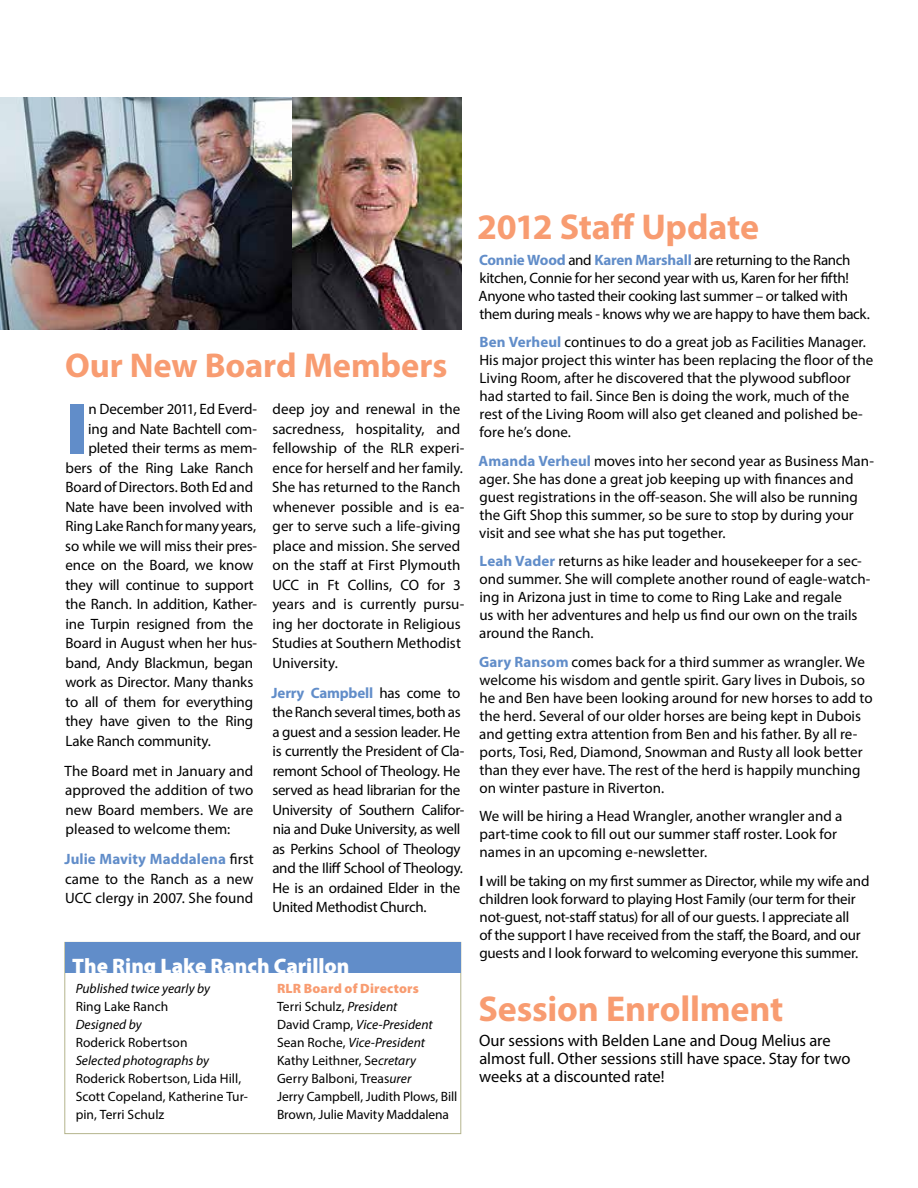
<style>
.page{position:relative;width:918px;height:1188px;background:#fff}
.page>*{position:absolute;margin:0;border:0;box-sizing:border-box;transform-origin:0 0}
.t1{font:900 72.9px "Myriad Pro";color:#618dc9}
.t2{font:700 36px "Myriad Pro";letter-spacing:-.005em;color:#f89c71}
.t3{font:700 34.5px "Myriad Pro";letter-spacing:-.005em;color:#f89c71}
.t4{font:900 21px "Myriad Pro";color:#fff}
.t5{font:16.5px/18px "Myriad Pro";letter-spacing:-.005em;color:#000}
.t6{font:15px/19.5px "Myriad Pro";letter-spacing:-.005em;color:#000}
.t7{font:13.5px/18px "Myriad Pro";color:#000}
.t8{font:italic 13.5px "Myriad Pro";letter-spacing:.005em;color:#000}
.s1{font-weight:700;color:#618dc9}
.s2{font-weight:900;color:#f89c71}
.s3{font-style:italic}
.s4{font-weight:600}
</style>
<div class="page">
<img style="left:0;top:98px;width:461px;height:232px">
<div style="left:65px;top:942px;width:396px;height:31px;background:#618dc9"></div>
<h3 class="t3" style="left:65px;top:343px;width:384px">Our New Board Members</h3>
<h1 class="t1" style="left:66px;top:380px;width:24px">I</h1>
<p class="t6" style="left:88px;top:399px;width:170px">n December 2011, Ed Everd-</p>
<p class="t6" style="left:272px;top:399px;width:194px">deep joy and renewal in the sacredness, hospitality, and fellowship of the RLR experi&shy;ence for herself and her family.<br>She has returned to the Ranch whenever possible and is ea&shy;ger to serve such a life-giving place and mission. She served on the staff at First Plymouth<br>UCC in Ft Collins, CO for 3 years and is currently pursu&shy;ing her doctorate in Religious<br>Studies at Southern Methodist<br>University.</p>
<p class="t6" style="left:272px;top:683px;width:194px"><span class="s1">Jerry Campbell</span> has come to the Ranch several times, both as a guest and a session leader. He is currently the President of Cla&shy;remont School of Theology. He served as head librarian for the<br>University of Southern Califor&shy;nia and Duke University, as well as Perkins School of Theology and the Iliff School of Theology.<br>He is an ordained Elder in the<br>United Methodist Church.</p>
<p class="t6" style="left:88px;top:419px;width:170px">ing and Nate Bachtell com-</p>
<p class="t6" style="left:88px;top:438px;width:170px">pleted their terms as mem-</p>
<p class="t6" style="left:66px;top:458px;width:189px">bers of the Ring Lake Ranch</p>
<p class="t6" style="left:65px;top:477px;width:189px">Board of Directors. Both Ed and</p>
<p class="t6" style="left:65px;top:497px;width:189px">Nate have been involved with</p>
<p class="t6" style="left:65px;top:516px;width:192px">Ring Lake Ranch for many years,</p>
<p class="t6" style="left:65px;top:536px;width:194px">so while we will miss their pres-</p>
<p class="t6" style="left:65px;top:555px;width:190px">ence on the Board, we know</p>
<p class="t6" style="left:66px;top:575px;width:190px">they will continue to support</p>
<p class="t6" style="left:66px;top:594px;width:193px">the Ranch. In addition, Kather-</p>
<p class="t6" style="left:65px;top:614px;width:189px">ine Turpin resigned from the</p>
<p class="t6" style="left:65px;top:633px;width:193px">Board in August when her hus-</p>
<p class="t6" style="left:66px;top:653px;width:189px">band, Andy Blackmun, began</p>
<p class="t6" style="left:65px;top:672px;width:189px">work as Director. Many thanks</p>
<p class="t6" style="left:65px;top:692px;width:189px">to all of them for everything</p>
<p class="t6" style="left:65px;top:711px;width:189px">they have given to the Ring</p>
<p class="t6" style="left:65px;top:731px;width:147px">Lake Ranch community.</p>
<p class="t6" style="left:64px;top:761px;width:190px;text-align:justify">The Board met in January and approved the addition of two new Board members. We are pleased to welcome them:</p>
<p class="t6" style="left:64px;top:849px;width:191px;text-align:justify"><span class="s1">Julie Mavity Maddalena</span> first came to the Ranch as a new UCC clergy in 2007. She found</p>
<h3 class="t4" style="left:72px;top:951px;width:279px">The Ring Lake Ranch Carillon</h3>
<p class="t8" style="left:76px;top:981px;width:136px">Published twice yearly by</p>
<p class="t7" style="left:76px;top:998px;width:94px">Ring Lake Ranch</p>
<p class="t8" style="left:76px;top:1017px;width:68px">Designed by</p>
<p class="t7" style="left:76px;top:1034px;width:113px">Roderick Robertson</p>
<p class="t8" style="left:76px;top:1052px;width:135px">Selected photographs by</p>
<p class="t7" style="left:76px;top:1070px;width:174px">Roderick Robertson, Lida Hill,<br>Scott Copeland, Katherine Tur&shy;pin, Terri Schulz</p>
<p class="t7" style="left:277px;top:980px;width:182px"><span class="s2">RLR Board of Directors<br></span>Terri Schulz, <span class="s3">President<br></span>David Cramp, <span class="s3">Vice-President<br></span>Sean Roche, <span class="s3">Vice-President<br></span>Kathy Leithner, Se<span class="s3">cretary<br></span>Gerry Balboni, Treas<span class="s3">urer<br></span>Jerry Campbell, Judith Plows, Bill<br>Brown, Julie Mavity Maddalena</p>
<h2 class="t2" style="left:477px;top:204px;width:283px">2012 Staff Update</h2>
<p class="t6" style="left:479px;top:251px;width:393px;line-height:18px"><span class="s1">Connie Wood</span> and <span class="s1">Karen Marshall</span> are returning to the Ranch kitchen, Connie for her second year with us, Karen for her fifth!<br>Anyone who tasted their cooking last summer – or talked with them during meals - knows why we are happy to have them back.</p>
<p class="t6" style="left:479px;top:333px;width:395px;line-height:18px"><span class="s1">Ben Verheul</span> continues to do a great job as Facilities Manager.<br>His major project this winter has been replacing the floor of the Living Room, after he discovered that the plywood subfloor had started to fail. Since Ben is doing the work, much of the rest of the Living Room will also get cleaned and polished be&shy;fore he’s done.</p>
<p class="t6" style="left:479px;top:452px;width:397px;line-height:18px"><span class="s1">Amanda Verheul</span> moves into her second year as Business Man&shy;ager. She has done a great job keeping up with finances and guest registrations in the off-season. She will also be running the Gift Shop this summer, so be sure to stop by during your visit and see what she has put together.</p>
<p class="t6" style="left:479px;top:552px;width:393px;line-height:18px"><span class="s1">Leah Vader</span> returns as hike leader and housekeeper for a sec&shy;ond summer. She will complete another round of eagle-watch&shy;ing in Arizona just in time to come to Ring Lake and regale<br>us with her adventures and help us find our own on the trails around the Ranch.</p>
<p class="t6" style="left:479px;top:653px;width:395px;line-height:18px"><span class="s1">Gary Ransom</span> comes back for a third summer as wrangler. We welcome his wisdom and gentle spirit. Gary lives in Dubois, so he and Ben have been looking around for new horses to add to the herd. Several of our older horses are being kept in Dubois and getting extra attention from Ben and his father. By all re&shy;ports, Tosi, Red, Diamond, Snowman and Rusty all look better than they ever have. The rest of the herd is happily munching on winter pasture in Riverton.</p>
<p class="t6" style="left:479px;top:807px;width:365px;line-height:18px">We will be hiring a Head Wrangler, another wrangler and a part-time cook to fill out our summer staff roster. Look for names in an upcoming e-newsletter.</p>
<p class="t6" style="left:479px;top:872px;width:392px;line-height:18px"><span class="s4">I</span> will be taking on my first summer as Director, while my wife and children look forward to playing Host Family (our term for their not-guest, not-staff status) for all of our guests. I appreciate all<br>of the support I have received from the staff, the Board, and our guests and I look forward to welcoming everyone this summer.</p>
<h2 class="t2" style="left:478px;top:985px;width:306px">Session Enrollment</h2>
<p class="t5" style="left:479px;top:1032px;width:373px">Our sessions with Belden Lane and Doug Melius are almost full. Other sessions still have space. Stay for two weeks at a discounted rate!</p>
</div>
